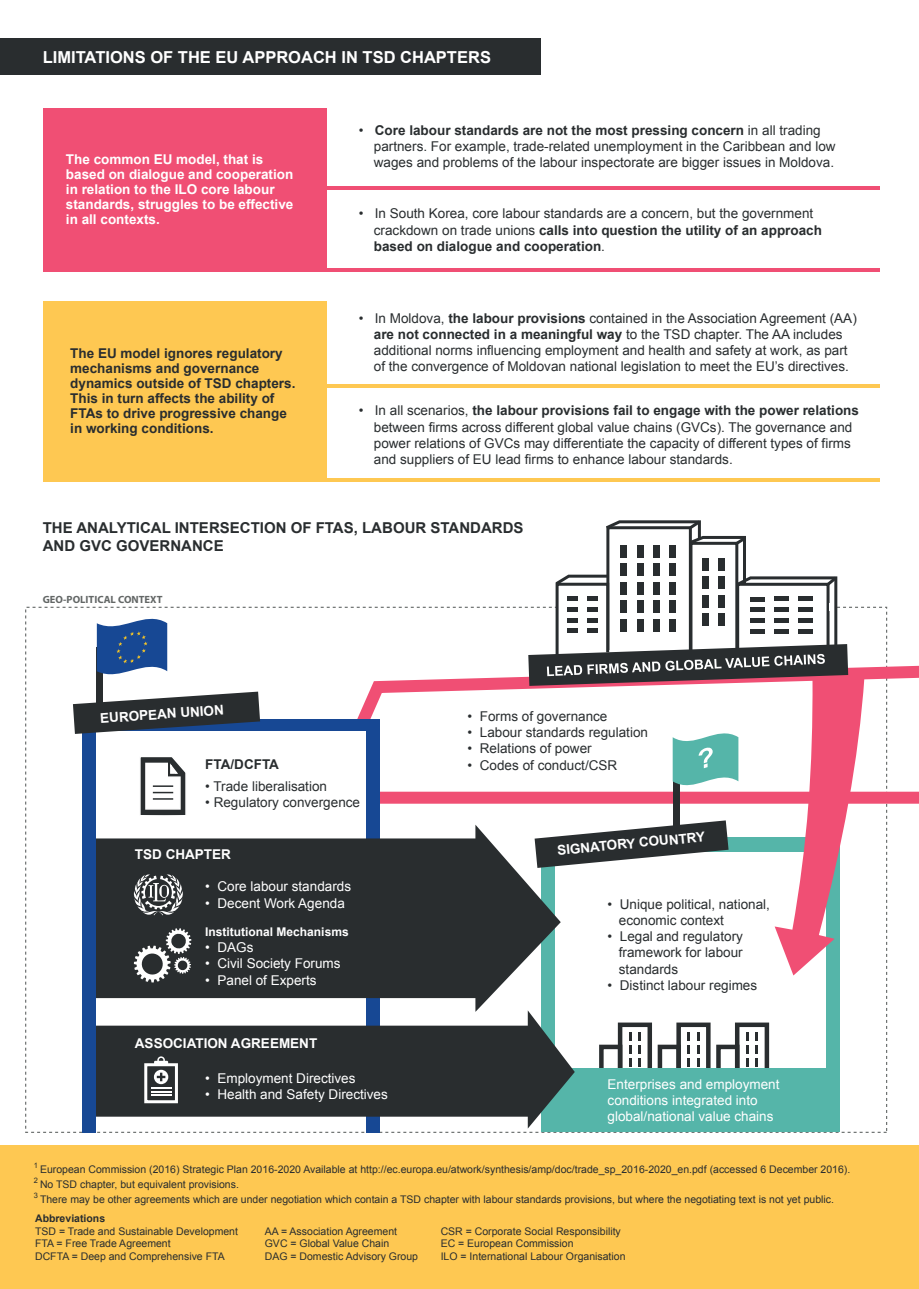
<style>
.page{position:relative;width:919px;height:1289px;background:#fff}
.page>*{position:absolute;margin:0;border:0;box-sizing:border-box;transform-origin:0 0}
.t1{font:700 16.5px "Arial";color:#fff}
.t2{font:700 15px/18px "Arial";color:#292d2f}
.t3{font:13.5px/16.2px "Arial";color:#292d2f}
.t4{font:13.5px/16.2px "Arial";color:#fff}
.t5{font:700 13.5px/15px "Arial";color:#fff}
.t6{font:700 13.5px/15px "Arial";color:#292d2f}
.t7{font:700 12px "Arial";color:#fff}
.t8{font:10.5px/12.6px "Arial";color:#292d2f}
.t9{font:700 10.5px "Myriad Pro";color:#636766}
.t10{font:700 10.5px "Arial";color:#292d2f}
.t11{font:7.5px "Arial";color:#292d2f}
.s1{font-weight:700}
</style>
<div class="page">
<svg style="left:357px;top:659px;width:561px;height:150px"></svg>
<div style="left:100px;top:729px;width:266px;height:106px;background:#fff"></div>
<div style="left:366px;top:718px;width:13px;height:414px;background:#174894"></div>
<div style="left:617px;top:1022px;width:35px;height:49px;border:4px solid #292d2f"></div>
<div style="left:599px;top:1044px;width:23px;height:27px;border:4px solid #292d2f"></div>
<svg style="left:629px;top:1032px;width:2px;height:34px"></svg>
<svg style="left:638px;top:1032px;width:2px;height:34px"></svg>
<div style="left:676px;top:1022px;width:34px;height:49px;border:4px solid #292d2f"></div>
<div style="left:657px;top:1044px;width:24px;height:27px;border:4px solid #292d2f"></div>
<svg style="left:687px;top:1032px;width:2px;height:34px"></svg>
<svg style="left:697px;top:1032px;width:2px;height:34px"></svg>
<div style="left:735px;top:1022px;width:34px;height:49px;border:4px solid #292d2f"></div>
<div style="left:716px;top:1044px;width:23px;height:27px;border:4px solid #292d2f"></div>
<svg style="left:746px;top:1032px;width:2px;height:34px"></svg>
<svg style="left:755px;top:1032px;width:2px;height:34px"></svg>
<div style="left:826px;top:838px;width:13px;height:293px;background:#55b5a9"></div>
<div style="left:43px;top:109px;width:283px;height:163px;background:#f04f74"></div>
<div style="left:43px;top:301px;width:283px;height:180px;background:#fec852"></div>
<div style="left:554px;top:1068px;width:273px;height:63px;background:#55b5a9"></div>
<div style="left:107px;top:718px;width:272px;height:12px;background:#174894"></div>
<svg style="left:96px;top:1011px;width:478px;height:117px;fill:#292d2f"></svg>
<svg style="left:96px;top:824px;width:459px;height:187px;fill:#292d2f"></svg>
<svg style="left:133px;top:874px;width:51px;height:41px"></svg>
<div style="left:83px;top:718px;width:13px;height:414px;background:#174894"></div>
<div style="left:97px;top:647px;width:6px;height:71px;background:#292d2f"></div>
<svg style="left:97px;top:618px;width:70px;height:57px;background:#3e66a2"></svg>
<svg style="left:73px;top:691px;width:187px;height:43px"></svg>
<div style="left:0;top:1145px;width:918px;height:143px;background:#fec852"></div>
<svg style="left:140px;top:757px;width:46px;height:59px"></svg>
<svg style="left:134px;top:928px;width:57px;height:54px"></svg>
<hr style="left:326px;top:268px;width:553px;height:4px;background:#f04f74">
<hr style="left:326px;top:186px;width:553px;height:3px;background:#f04f74">
<hr style="left:326px;top:384px;width:553px;height:3px;background:#fec852">
<hr style="left:326px;top:478px;width:553px;height:3px;background:#fec852">
<div style="left:0;top:39px;width:540px;height:36px;background:#292d2f"></div>
<svg style="left:528px;top:520px;width:336px;height:455px"></svg>
<div style="left:144px;top:1063px;width:34px;height:40px;border:3px solid #fff"></div>
<svg style="left:154px;top:1060px;width:14px;height:4px"></svg>
<div style="left:157px;top:1056px;width:8px;height:7px;border:2px solid #fff;border-radius:50%"></div>
<svg style="left:151px;top:1069px;width:20px;height:19px"></svg>
<hr style="left:151px;top:1090px;width:20px;height:2px;background:#fff">
<svg style="left:151px;top:1094px;width:20px;height:1px"></svg>
<p class="t1" style="left:43px;top:46px;width:449px">LIMITATIONS OF THE EU APPROACH IN TSD CHAPTERS</p>
<p class="t5" style="left:66px;top:152px;width:229px">The common EU model, that is based on dialogue and cooperation in relation to the ILO core labour standards, struggles to be effective in all contexts.</p>
<p class="t6" style="left:70px;top:346px;width:227px">The EU model ignores regulatory mechanisms and governance dynamics outside of TSD chapters.<br>This in turn affects the ability of<br>FTAs to drive progressive change in working conditions.</p>
<p class="t3" style="left:374px;top:122px;width:463px;text-indent:-15px">• <span class="s1">Core labour standards are not the most pressing concern</span> in all trading partners. For example, trade-related unemployment in the Caribbean and low wages and problems of the labour inspectorate are bigger issues in Moldova.</p>
<p class="t3" style="left:374px;top:206px;width:449px;text-indent:-15px">• In South Korea, core labour standards are a concern, but the government crackdown on trade unions <span class="s1">calls into question the utility of an approach based on dialogue and cooperation</span>.</p>
<p class="t3" style="left:359px;top:310px;width:499px;text-align:center">• In Moldova, <span class="s1">the labour provisions</span> contained in the Association Agreement (AA) <span class="s1">are not connected in a meaningful way</span> to the TSD chapter. The AA includes additional norms influencing employment and health and safety at work, as part<br>of the convergence of Moldovan national legislation to meet the EU’s directives.</p>
<p class="t3" style="left:374px;top:402px;width:486px;text-indent:-15px">• In all scenarios, <span class="s1">the labour provisions fail to engage with the power relations </span>between firms across different global value chains (GVCs). The governance and power relations of GVCs may differentiate the capacity of different types of firms and suppliers of EU lead firms to enhance labour standards.</p>
<p class="t2" style="left:43px;top:519px;width:482px">THE ANALYTICAL INTERSECTION OF FTAS, LABOUR STANDARDS<br>AND GVC GOVERNANCE</p>
<p class="t9" style="left:43px;top:594px;width:121px">GEO-POLITICAL CONTEXT</p>
<p class="t5" style="left:100px;top:711px;width:125px;rotate:-4deg">EUROPEAN UNION</p>
<p class="t6" style="left:205px;top:757px;width:75px">FTA/DCFTA</p>
<p class="t3" style="left:205px;top:778px;width:123px">• Trade liberalisation</p>
<p class="t3" style="left:205px;top:794px;width:156px">• Regulatory convergence</p>
<p class="t5" style="left:135px;top:847px;width:97px">TSD CHAPTER</p>
<p class="t4" style="left:205px;top:878px;width:147px">• Core labour standards</p>
<p class="t4" style="left:205px;top:895px;width:141px">• Decent Work Agenda</p>
<p class="t7" style="left:205px;top:923px;width:145px">Institutional Mechanisms</p>
<p class="t4" style="left:205px;top:939px;width:50px">• DAGs</p>
<p class="t4" style="left:205px;top:955px;width:137px">• Civil Society Forums</p>
<p class="t4" style="left:205px;top:971px;width:113px">• Panel of Experts</p>
<p class="t5" style="left:135px;top:1036px;width:184px">ASSOCIATION AGREEMENT</p>
<p class="t4" style="left:205px;top:1070px;width:152px">• Employment Directives</p>
<p class="t4" style="left:205px;top:1086px;width:184px">• Health and Safety Directives</p>
<p class="t3" style="left:467px;top:708px;width:141px">• Forms of governance</p>
<p class="t3" style="left:467px;top:724px;width:182px">• Labour standards regulation</p>
<p class="t3" style="left:467px;top:740px;width:126px">• Relations of power</p>
<p class="t3" style="left:467px;top:757px;width:151px">• Codes of conduct/CSR</p>
<p class="t5" style="left:556px;top:842px;width:150px;rotate:-5deg">SIGNATORY COUNTRY</p>
<p class="t3" style="left:618px;top:896px;width:153px;text-indent:-11px">• Unique political, national, economic context</p>
<p class="t3" style="left:618px;top:928px;width:126px;text-align:justify;text-indent:-11px">• Legal and regulatory framework for labour standards</p>
<p class="t3" style="left:607px;top:977px;width:151px">• Distinct labour regimes</p>
<p class="t4" style="left:607px;top:1076px;width:173px">Enterprises and employment conditions integrated into global/national value chains</p>
<p class="t11" style="left:34px;top:1160px;width:6px">1</p>
<p class="t11" style="left:34px;top:1190px;width:6px">3</p>
<p class="t8" style="left:40px;top:1162px;width:811px">European Commission (2016) Strategic Plan 2016-2020 Available at http://ec.europa.eu/atwork/synthesis/amp/doc/trade_sp_2016-2020_en.pdf (accessed 6 December 2016).</p>
<p class="t11" style="left:34px;top:1175px;width:6px">2</p>
<p class="t8" style="left:40px;top:1177px;width:200px">No TSD chapter, but equivalent provisions.</p>
<p class="t8" style="left:40px;top:1193px;width:795px">There may be other agreements which are under negotiation which contain a TSD chapter with labour standards provisions, but where the negotiating text is not yet public.</p>
<p class="t10" style="left:35px;top:1211px;width:72px">Abbreviations</p>
<p class="t8" style="left:35px;top:1224px;width:204px">TSD = Trade and Sustainable Development<br>FTA = Free Trade Agreement<br>DCFTA = Deep and Comprehensive FTA</p>
<p class="t8" style="left:265px;top:1224px;width:155px">AA = Association Agreement<br>GVC = Global Value Chain<br>DAG = Domestic Advisory Group</p>
<p class="t8" style="left:440px;top:1224px;width:186px">CSR = Corporate Social Responsibility<br>EC = European Commission<br>ILO = International Labour Organisation</p>
</div>
